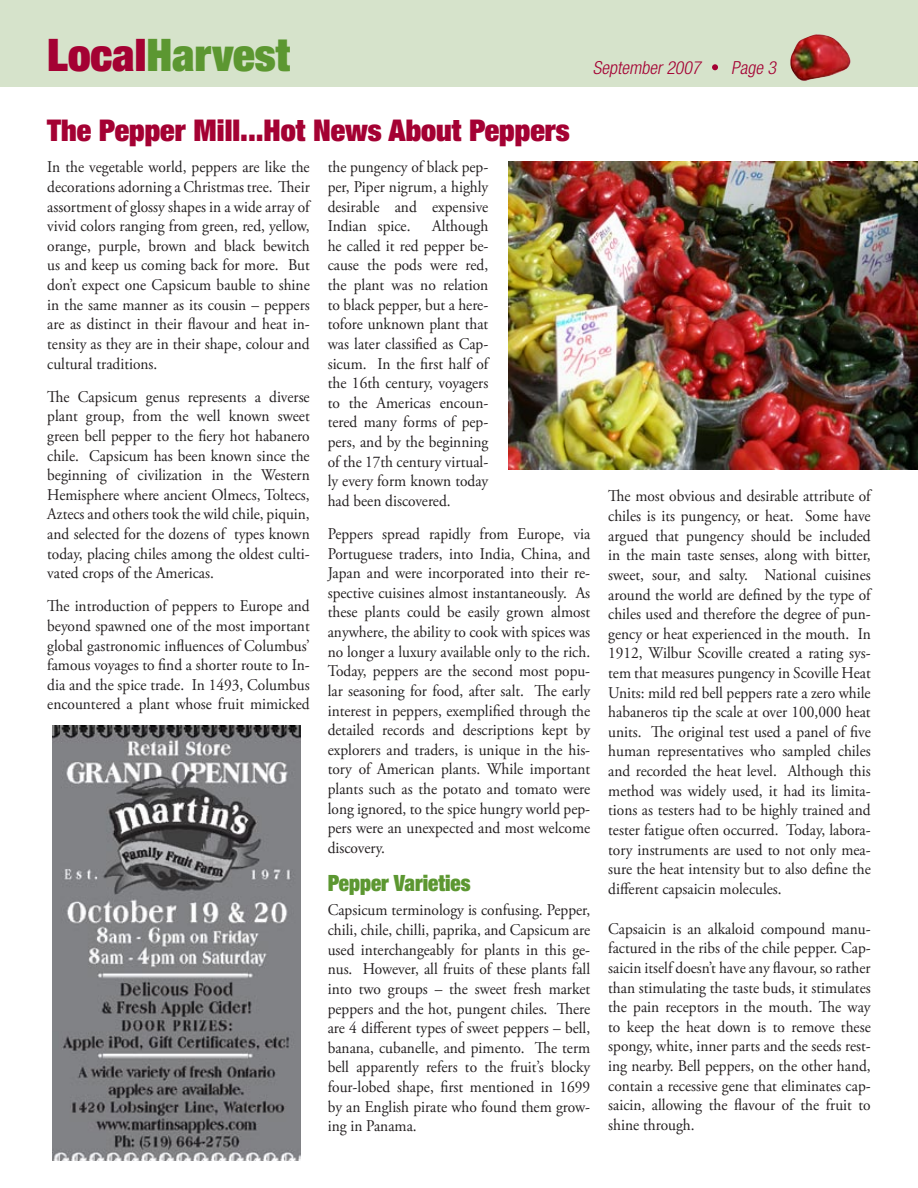
<style>
.page{position:relative;width:918px;height:1188px;background:#fff}
.page>*{position:absolute;margin:0;border:0;box-sizing:border-box;transform-origin:0 0}
.t1{font:900 expanded 45px "Helvetica Neue LT";color:#5c9731}
.Headline{font:900 expanded 30px "Helvetica Neue LT";color:#a40133}
.Body{font:900 expanded 22.5px "Helvetica Neue LT";color:#5c9731;scale:.94 1}
.t2{font:italic 300 condensed 18px "Helvetica Neue LT";color:#a40133}
.Body-2{font:16.35px/19.6px "Adobe Garamond Pro";color:#231f20;text-align:justify;scale:.94 1}
.s1{color:#a40133}
</style>
<div class="page">
<div style="left:0;top:0;width:918px;height:87px;background:#d6e3cb"></div>
<img style="left:509px;top:161px;width:409px;height:308px">
<svg style="left:712px;top:64px;width:6px;height:6px"></svg>
<img style="left:52px;top:726px;width:249px;height:434px">
<img style="left:790px;top:34px;width:61px;height:47px">
<p class="t1" style="left:47px;top:27px;width:244px"><span class="s1">Local</span>Harvest</p>
<p class="Headline" style="left:47px;top:112px;width:524px">The Pepper Mill...Hot News About Peppers</p>
<p class="t2" style="left:593px;top:57px;width:113px">September2007</p>
<p class="t2" style="left:731px;top:57px;width:50px">Page 3</p>
<p class="Body-2" style="left:47px;top:158px;width:281px">In the vegetable world, peppers are like the decorations adorning a Christmas tree. Their assortment of glossy shapes in a wide array of vivid colors ranging from green, red, yellow, orange, purple, brown and black bewitch us and keep us coming back for more. But don’t expect one Capsicum bauble to shine in the same manner as its cousin – peppers are as distinct in their flavour and heat in&shy;tensity as they are in their shape, colour and cultural traditions.</p>
<p class="Body-2" style="left:47px;top:387px;width:281px">The Capsicum genus represents a diverse plant group, from the well known sweet green bell pepper to the fiery hot habanero chile. Capsicum has been known since the beginning of civilization in the Western Hemisphere where ancient Olmecs, Toltecs, Aztecs and others took the wild chile, piquin, and selected for the dozens of types known today, placing chiles among the oldest culti&shy;vated crops of the Americas.</p>
<p class="Body-2" style="left:47px;top:597px;width:281px">The introduction of peppers to Europe and beyond spawned one of the most important global gastronomic influences of Columbus’ famous voyages to find a shorter route to In&shy;dia and the spice trade. In 1493, Columbus encountered a plant whose fruit mimicked</p>
<p class="Body-2" style="left:328px;top:158px;width:172px">the pungency of black pep&shy;per, Piper nigrum, a highly desirable and expensive Indian spice.</p>
<p class="Body-2" style="left:328px;top:217px;width:172px;text-indent:104px">Although he called it red pepper be&shy;cause the pods were red, the plant was no relation to black pepper, but a here&shy;tofore unknown plant that was later classified as Cap&shy;sicum. In the first half of the 16th century, voyagers to the Americas encoun&shy;tered many forms of pep&shy;pers, and by the beginning of the 17th century virtual&shy;ly every form known today had been discovered.</p>
<p class="Body-2" style="left:328px;top:525px;width:281px">Peppers spread rapidly from Europe, via Portuguese traders, into India, China, and Japan and were incorporated into their re&shy;spective cuisines almost instantaneously. As these plants could be easily grown almost anywhere, the ability to cook with spices was no longer a luxury available only to the rich.<br>Today, peppers are the second most popu&shy;lar seasoning for food, after salt. The early interest in peppers, exemplified through the detailed records and descriptions kept by explorers and traders, is unique in the his&shy;tory of American plants. While important plants such as the potato and tomato were long ignored, to the spice hungry world pep&shy;pers were an unexpected and most welcome discovery.</p>
<p class="Body" style="left:328px;top:869px;width:153px">Pepper Varieties</p>
<p class="Body-2" style="left:328px;top:901px;width:281px">Capsicum terminology is confusing. Pepper, chili, chile, chilli, paprika, and Capsicum are used interchangeably for plants in this ge&shy;nus. However, all fruits of these plants fall into two groups – the sweet fresh market peppers and the hot, pungent chiles. There are 4 different types of sweet peppers – bell, banana, cubanelle, and pimento. The term bell apparently refers to the fruit’s blocky four-lobed shape, first mentioned in 1699 by an English pirate who found them grow&shy;ing in Panama.</p>
<p class="Body-2" style="left:608px;top:487px;width:281px">The most obvious and desirable attribute of chiles is its pungency, or heat. Some have argued that pungency should be included in the main taste senses, along with bitter, sweet, sour, and salty. National cuisines around the world are defined by the type of chiles used and therefore the degree of pun&shy;gency or heat experienced in the mouth. In 1912, Wilbur Scoville created a rating sys&shy;tem that measures pungency in Scoville Heat Units: mild red bell peppers rate a zero while habaneros tip the scale at over 100,000 heat units. The original test used a panel of five human representatives who sampled chiles and recorded the heat level. Although this method was widely used, it had its limita&shy;tions as testers had to be highly trained and tester fatigue often occurred. Today, labora&shy;tory instruments are used to not only mea&shy;sure the heat intensity but to also define the different capsaicin molecules.</p>
<p class="Body-2" style="left:608px;top:919px;width:281px">Capsaicin is an alkaloid compound manu&shy;factured in the ribs of the chile pepper. Cap&shy;saicin itself doesn’t have any flavour, so rather than stimulating the taste buds, it stimulates the pain receptors in the mouth. The way to keep the heat down is to remove these spongy, white, inner parts and the seeds rest&shy;ing nearby. Bell peppers, on the other hand, contain a recessive gene that eliminates cap&shy;saicin, allowing the flavour of the fruit to shine through.</p>
</div>
